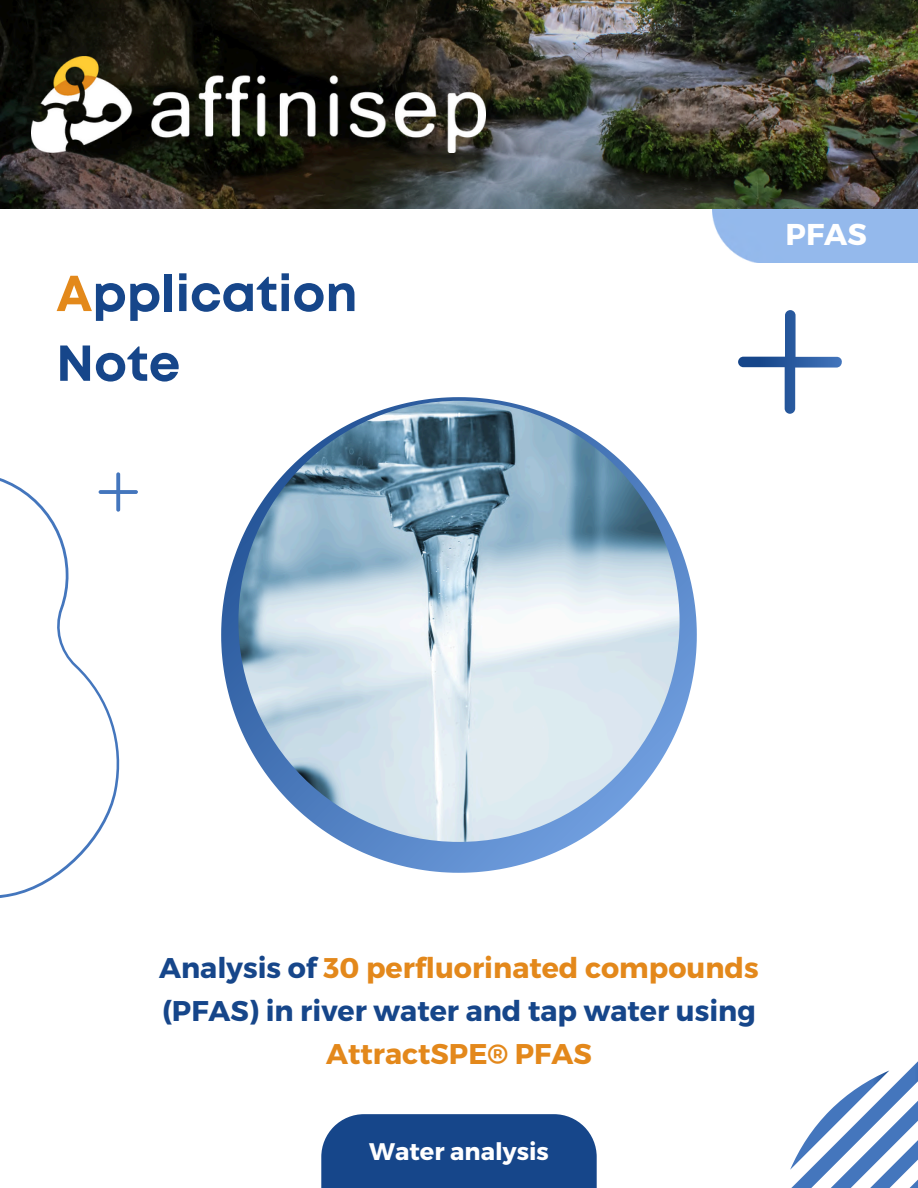
<style>
.page{position:relative;width:918px;height:1188px;background:#fff}
.page>*{position:absolute;margin:0;border:0;box-sizing:border-box;transform-origin:0 0}
.t1{font:700 50.4px/69.8px "Mont";color:#16468a}
.t2{font:700 30.15px "Montserrat";color:#fff}
.t3{font:700 28.5px/42.8px "Montserrat";color:#16468a;text-align:center}
.t4{font:700 24px "Montserrat";color:#fff}
.s1{color:#e3891b}
.s2{color:#e3881b}
</style>
<div class="page">
<svg style="left:0;top:478px;width:120px;height:420px"></svg>
<svg style="left:99px;top:472px;width:39px;height:40px"></svg>
<svg style="left:790px;top:1061px;width:128px;height:127px"></svg>
<svg style="left:221px;top:397px;width:476px;height:476px"></svg>
<img style="left:712px;top:208px;width:206px;height:54px">
<img style="left:0;top:0;width:918px;height:208px">
<svg style="left:738px;top:310px;width:104px;height:104px"></svg>
<img style="left:238px;top:401px;width:442px;height:441px;border-radius:50%">
<div style="left:321px;top:1114px;width:276px;height:74px;background:#16468a"></div>
<img style="left:32px;top:57px;width:453px;height:95px">
<p class="t1" style="left:56px;top:262px;width:303px"><span class="s1">A</span>pplication<br>Note</p>
<p class="t2" style="left:786px;top:215px;width:83px">PFAS</p>
<h1 class="t3" style="left:159px;top:945px;width:601px">Analysis of <span class="s2">30 perfluorinated compounds </span>(PFAS) in river water and tap water using<br><span class="s2">AttractSPE® PFAS</span></h1>
<p class="t4" style="left:369px;top:1136px;width:181px">Water analysis</p>
</div>
